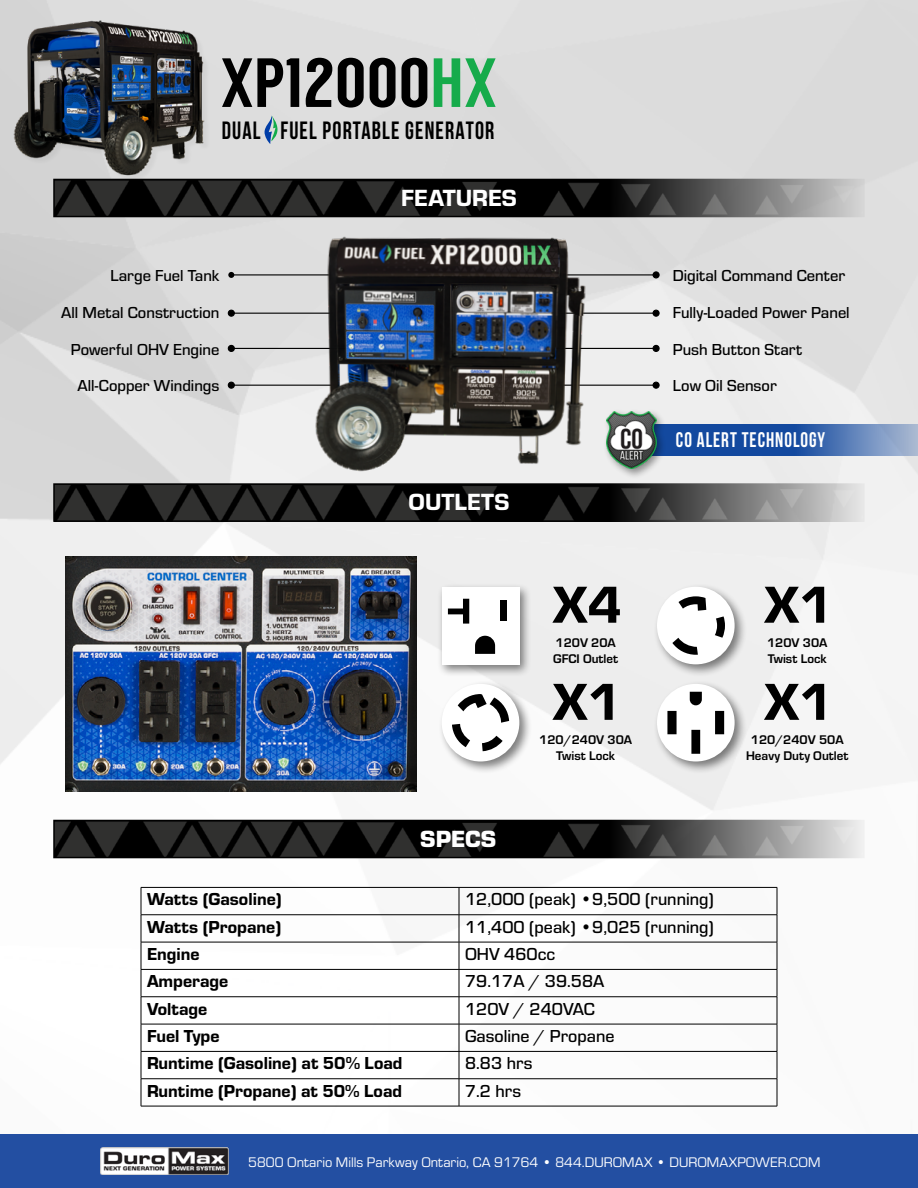
<style>
.page{position:relative;width:918px;height:1188px;background:#fff}
.page>*{position:absolute;margin:0;border:0;box-sizing:border-box;transform-origin:0 0}
.t1{font:69.45px "Langdon";color:#000}
.t2{font:53.85px "Eurostile Hea";color:#000}
.t3{font:700 24.9px "Bebas Neue";letter-spacing:.05em;color:#000;scale:.91 1}
.t4{font:24.3px "Eurostile Hea";color:#fff}
.t5{font:900 24.3px "Eurostile";color:#fff}
.t6{font:700 21.15px "Bebas Neue";letter-spacing:.05em;color:#fff;scale:.91 1}
.t7{font:500 18px "Eurostile";color:#000}
.t8{font:18px "Eurostile Hea";color:#000}
.t9{font:500 16.5px "Eurostile";color:#000}
.t10{font:14.4px "Eurostile";color:#fff}
.t11{font:700 13.05px/15.6px "Eurostile";color:#000}
.s1{color:#16ab4b}
</style>
<div class="page">
<img style="left:0;top:0;width:918px;height:1107px">
<img style="left:56px;top:182px;width:806px;height:32px">
<div style="left:53px;top:179px;width:812px;height:38px;border:2px solid #000"></div>
<div style="left:0;top:1134px;width:918px;height:54px;background:#234fa2"></div>
<img style="left:101px;top:1147px;width:127px;height:28px">
<img style="left:66px;top:557px;width:351px;height:235px">
<div style="left:15px;top:21px;width:197px;height:161px;background:#000;opacity:.05"></div>
<img style="left:14px;top:15px;width:191px;height:163px">
<img style="left:56px;top:486px;width:806px;height:33px">
<div style="left:53px;top:483px;width:812px;height:39px;border:2px solid #000"></div>
<img style="left:56px;top:823px;width:806px;height:32px">
<div style="left:53px;top:820px;width:812px;height:38px;border:2px solid #000"></div>
<hr style="left:141px;top:887px;width:318px;height:1px;background:#000">
<hr style="left:141px;top:914px;width:318px;height:1px;background:#000">
<hr style="left:141px;top:969px;width:318px;height:1px;background:#000">
<hr style="left:141px;top:996px;width:318px;height:1px;background:#000">
<hr style="left:141px;top:1024px;width:318px;height:1px;background:#000">
<hr style="left:141px;top:1051px;width:318px;height:1px;background:#000">
<hr style="left:141px;top:1078px;width:318px;height:1px;background:#000">
<hr style="left:141px;top:942px;width:318px;height:1px;background:#000">
<svg style="left:141px;top:888px;width:1px;height:218px"></svg>
<hr style="left:141px;top:1106px;width:318px;height:1px;background:#000">
<hr style="left:459px;top:887px;width:318px;height:1px;background:#000">
<hr style="left:459px;top:914px;width:318px;height:1px;background:#000">
<hr style="left:459px;top:969px;width:318px;height:1px;background:#000">
<hr style="left:459px;top:996px;width:318px;height:1px;background:#000">
<hr style="left:459px;top:1024px;width:318px;height:1px;background:#000">
<hr style="left:459px;top:1051px;width:318px;height:1px;background:#000">
<hr style="left:459px;top:1078px;width:318px;height:1px;background:#000">
<hr style="left:459px;top:942px;width:318px;height:1px;background:#000">
<svg style="left:459px;top:888px;width:1px;height:218px"></svg>
<svg style="left:777px;top:888px;width:1px;height:218px"></svg>
<hr style="left:459px;top:1106px;width:318px;height:1px;background:#000">
<svg style="left:264px;top:116px;width:14px;height:28px"></svg>
<svg style="left:667px;top:424px;width:251px;height:31px;background:#3a66ac"></svg>
<div style="left:603px;top:409px;width:64px;height:70px;background:#000;opacity:.4"></div>
<img style="left:606px;top:411px;width:50px;height:58px">
<hr style="left:231px;top:274px;width:102px;height:1px;background:#000">
<svg style="left:228px;top:272px;width:6px;height:6px"></svg>
<hr style="left:231px;top:313px;width:102px;height:1px;background:#000">
<svg style="left:228px;top:310px;width:6px;height:6px"></svg>
<div style="left:228px;top:310px;width:7px;height:7px;border:1px solid #000;border-radius:50%"></div>
<hr style="left:231px;top:348px;width:114px;height:1px;background:#000">
<svg style="left:228px;top:345px;width:6px;height:6px"></svg>
<div style="left:228px;top:345px;width:7px;height:7px;border:1px solid #000;border-radius:50%"></div>
<hr style="left:231px;top:385px;width:108px;height:1px;background:#000">
<svg style="left:228px;top:382px;width:6px;height:6px"></svg>
<div style="left:228px;top:382px;width:7px;height:7px;border:1px solid #000;border-radius:50%"></div>
<hr style="left:554px;top:385px;width:102px;height:1px;background:#000">
<svg style="left:653px;top:382px;width:6px;height:6px"></svg>
<div style="left:653px;top:382px;width:7px;height:7px;border:1px solid #000;border-radius:50%"></div>
<hr style="left:554px;top:348px;width:102px;height:1px;background:#000">
<svg style="left:653px;top:345px;width:6px;height:6px"></svg>
<div style="left:653px;top:345px;width:7px;height:7px;border:1px solid #000;border-radius:50%"></div>
<hr style="left:554px;top:313px;width:102px;height:1px;background:#000">
<svg style="left:653px;top:310px;width:6px;height:6px"></svg>
<div style="left:653px;top:310px;width:7px;height:7px;border:1px solid #000;border-radius:50%"></div>
<hr style="left:554px;top:274px;width:102px;height:1px;background:#000">
<svg style="left:653px;top:272px;width:6px;height:6px"></svg>
<div style="left:653px;top:271px;width:7px;height:7px;border:1px solid #000;border-radius:50%"></div>
<img style="left:300px;top:227px;width:300px;height:247px">
<div style="left:437px;top:584px;width:94px;height:93px;background:#000;opacity:.5"></div>
<div style="left:442px;top:587px;width:77px;height:77px;background:#fff"></div>
<svg style="left:448px;top:599px;width:21px;height:25px"></svg>
<div style="left:500px;top:600px;width:6px;height:21px;background:#000"></div>
<svg style="left:475px;top:636px;width:20px;height:18px"></svg>
<div style="left:653px;top:583px;width:94px;height:94px;background:#000;opacity:.5"></div>
<div style="left:657px;top:587px;width:78px;height:77px;background:#fff;border-radius:50%"></div>
<svg style="left:679px;top:596px;width:27px;height:15px"></svg>
<svg style="left:672px;top:638px;width:26px;height:17px"></svg>
<svg style="left:715px;top:616px;width:10px;height:22px"></svg>
<div style="left:438px;top:680px;width:94px;height:94px;background:#000;opacity:.5"></div>
<div style="left:442px;top:684px;width:77px;height:77px;background:#fff;border-radius:50%"></div>
<svg style="left:452px;top:694px;width:57px;height:57px"></svg>
<div style="left:653px;top:680px;width:94px;height:94px;background:#000;opacity:.5"></div>
<div style="left:657px;top:684px;width:78px;height:77px;background:#fff;border-radius:50%"></div>
<svg style="left:689px;top:691px;width:13px;height:15px"></svg>
<div style="left:669px;top:712px;width:6px;height:21px;background:#000"></div>
<div style="left:667px;top:711px;width:10px;height:23px;border:2px solid #000"></div>
<div style="left:716px;top:712px;width:7px;height:21px;background:#000"></div>
<div style="left:715px;top:711px;width:9px;height:23px;border:2px solid #000"></div>
<div style="left:693px;top:731px;width:6px;height:22px;background:#000"></div>
<div style="left:691px;top:730px;width:9px;height:24px;border:2px solid #000"></div>
<h1 class="t1" style="left:220px;top:42px;width:279px">XP12000<span class="s1">HX</span></h1>
<h3 class="t3" style="left:222px;top:117px;width:301px">DUAL FUEL PORTABLE GENERATOR</h3>
<p class="t9" style="left:110px;top:264px;width:111px">Large Fuel Tank</p>
<p class="t9" style="left:61px;top:301px;width:160px">All Metal Construction</p>
<p class="t9" style="left:71px;top:338px;width:150px">Powerful OHV Engine</p>
<p class="t9" style="left:78px;top:374px;width:143px">All-Copper Windings</p>
<h3 class="t4" style="left:401px;top:181px;width:117px">FEATURES</h3>
<h3 class="t4" style="left:409px;top:485px;width:102px">OUTLETS</h3>
<h3 class="t5" style="left:420px;top:821px;width:78px">SPECS</h3>
<h2 class="t2" style="left:552px;top:567px;width:71px">X4</h2>
<p class="t11" style="left:553px;top:634px;width:66px">120V 20A<br>GFCI Outlet</p>
<h2 class="t2" style="left:552px;top:664px;width:71px">X1</h2>
<p class="t11" style="left:539px;top:731px;width:94px;text-align:center">120/240V 30A<br>Twist Lock</p>
<p class="t9" style="left:673px;top:264px;width:174px">Digital Command Center</p>
<p class="t9" style="left:673px;top:301px;width:178px">Fully-Loaded Power Panel</p>
<p class="t9" style="left:673px;top:338px;width:131px">Push Button Start</p>
<p class="t9" style="left:673px;top:374px;width:105px">Low Oil Sensor</p>
<p class="t6" style="left:676px;top:428px;width:165px">CO ALERT TECHNOLOGY</p>
<h2 class="t2" style="left:764px;top:567px;width:71px">X1</h2>
<p class="t11" style="left:767px;top:634px;width:62px">120V 30A<br>Twist Lock</p>
<h2 class="t2" style="left:764px;top:664px;width:71px">X1</h2>
<p class="t11" style="left:746px;top:731px;width:104px;text-align:center">120/240V 50A<br>Heavy Duty Outlet</p>
<p class="t8" style="left:147px;top:887px;width:136px">Watts (Gasoline)</p>
<p class="t7" style="left:465px;top:887px;width:250px">12,000 (peak) •9,500 (running)</p>
<p class="t8" style="left:147px;top:914px;width:136px">Watts (Propane)</p>
<p class="t7" style="left:465px;top:914px;width:250px">11,400 (peak) •9,025 (running)</p>
<p class="t8" style="left:147px;top:941px;width:54px">Engine</p>
<p class="t7" style="left:465px;top:942px;width:92px">OHV 460cc</p>
<p class="t8" style="left:147px;top:969px;width:83px">Amperage</p>
<p class="t7" style="left:465px;top:969px;width:141px">79.17A / 39.58A</p>
<p class="t8" style="left:147px;top:996px;width:62px">Voltage</p>
<p class="t7" style="left:465px;top:996px;width:131px">120V / 240VAC</p>
<p class="t8" style="left:147px;top:1023px;width:74px">Fuel Type</p>
<p class="t7" style="left:465px;top:1024px;width:151px">Gasoline / Propane</p>
<p class="t8" style="left:147px;top:1051px;width:257px">Runtime (Gasoline) at 50% Load</p>
<p class="t7" style="left:465px;top:1051px;width:69px">8.83 hrs</p>
<p class="t8" style="left:147px;top:1078px;width:257px">Runtime (Propane) at 50% Load</p>
<p class="t7" style="left:465px;top:1078px;width:58px">7.2 hrs</p>
<p class="t10" style="left:248px;top:1152px;width:574px">5800 Ontario Mills Parkway Ontario, CA 91764 • 844.DUROMAX • DUROMAXPOWER.COM</p>
</div>
